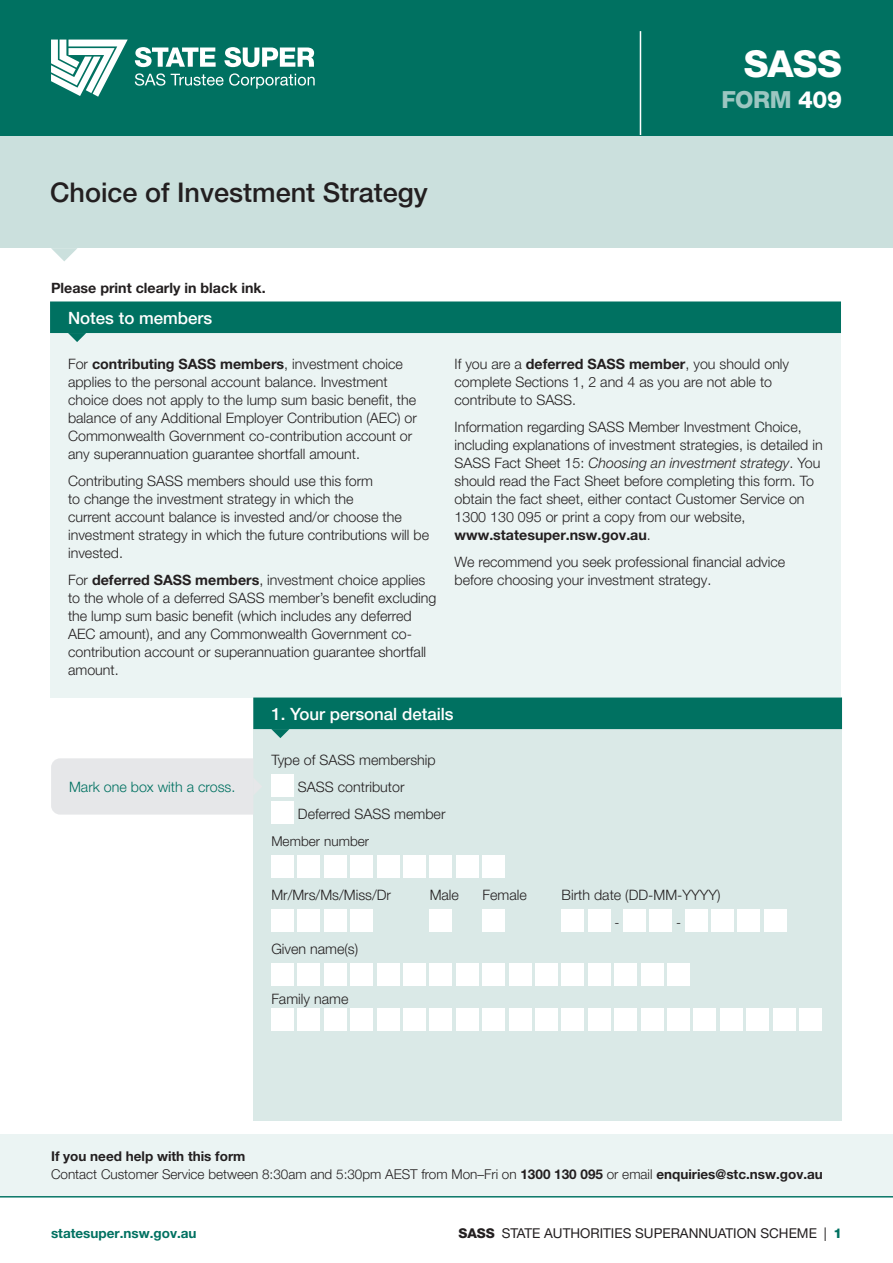
<style>
.page{position:relative;width:893px;height:1263px;background:#fff}
.page>*{position:absolute;margin:0;border:0;box-sizing:border-box;transform-origin:0 0}
.Scheme{font:800 37.2px "Helvetica Neue";color:#fff}
.t1{font:500 27px "Helvetica Neue LT Pro";color:#231f20}
.Factsheet{font:800 23.7px "Helvetica Neue";letter-spacing:-.02em;color:#9cc6c1}
.S1{font:500 16.8px "Helvetica Neue LT Pro";color:#fff}
.Body{font:300 14.25px/18px "Helvetica Neue LT Pro";color:#231f20}
.Body-2{font:700 14.25px "Helvetica Neue";color:#231f20}
.Side_text{font:300 14.25px "Helvetica Neue LT Pro";color:#007161}
.Boxes_body{font:300 14.25px "Helvetica Neue LT Pro";color:#231f20}
.Body-3{font:300 13.5px "Helvetica Neue LT Pro";color:#231f20}
.t2{font:13.5px "Helvetica Neue LT Pro";color:#231f20}
.t3{font:700 13.5px "Helvetica Neue";color:#231f20}
.t4{font:700 13.5px "Helvetica Neue";color:#007161}
.s1{color:#fff}
.s2{font-family:"Helvetica Neue";font-weight:700}
.s3{font-style:italic}
.s4{font-family:"Helvetica Neue LT Pro";font-weight:300}
.s5{font-family:"Helvetica Neue";font-weight:800}
.s6{font-family:"Helvetica Neue";font-weight:800;color:#007161}
</style>
<div class="page">
<div style="left:0;top:1134px;width:893px;height:63px;background:#ebf4f3"></div>
<div style="left:0;top:135px;width:893px;height:113px;background:#cbe0dd"></div>
<div style="left:0;top:0;width:893px;height:135px;background:#007161"></div>
<svg style="left:135px;top:47px;width:81px;height:20px"></svg>
<svg style="left:51px;top:40px;width:77px;height:57px"></svg>
<svg style="left:135px;top:73px;width:30px;height:13px"></svg>
<svg style="left:171px;top:73px;width:144px;height:16px"></svg>
<svg style="left:224px;top:47px;width:90px;height:20px"></svg>
<hr style="left:0;top:1196px;width:893px;height:1px;background:#007161">
<svg style="left:51px;top:248px;width:26px;height:13px"></svg>
<div style="left:50px;top:302px;width:791px;height:396px;background:#ebf4f3"></div>
<div style="left:50px;top:302px;width:791px;height:31px;background:#007161"></div>
<svg style="left:68px;top:333px;width:18px;height:9px"></svg>
<hr style="left:640px;top:31px;width:1px;height:104px;background:#fff">
<div style="left:253px;top:698px;width:589px;height:423px;background:#dae9e7"></div>
<div style="left:253px;top:698px;width:589px;height:31px;background:#007161"></div>
<div style="left:271px;top:774px;width:23px;height:22px;background:#fff"></div>
<div style="left:271px;top:801px;width:23px;height:22px;background:#fff"></div>
<div style="left:271px;top:855px;width:23px;height:22px;background:#fff"></div>
<div style="left:298px;top:855px;width:22px;height:22px;background:#fff"></div>
<div style="left:324px;top:855px;width:23px;height:22px;background:#fff"></div>
<div style="left:350px;top:855px;width:23px;height:22px;background:#fff"></div>
<div style="left:377px;top:855px;width:22px;height:22px;background:#fff"></div>
<div style="left:403px;top:855px;width:23px;height:22px;background:#fff"></div>
<div style="left:430px;top:855px;width:22px;height:22px;background:#fff"></div>
<div style="left:456px;top:855px;width:23px;height:22px;background:#fff"></div>
<div style="left:482px;top:855px;width:23px;height:22px;background:#fff"></div>
<div style="left:271px;top:909px;width:23px;height:22px;background:#fff"></div>
<div style="left:298px;top:909px;width:22px;height:22px;background:#fff"></div>
<div style="left:324px;top:909px;width:23px;height:22px;background:#fff"></div>
<div style="left:350px;top:909px;width:23px;height:22px;background:#fff"></div>
<div style="left:430px;top:909px;width:22px;height:22px;background:#fff"></div>
<div style="left:482px;top:909px;width:23px;height:22px;background:#fff"></div>
<div style="left:562px;top:909px;width:22px;height:22px;background:#fff"></div>
<div style="left:588px;top:909px;width:22px;height:22px;background:#fff"></div>
<div style="left:623px;top:909px;width:23px;height:22px;background:#fff"></div>
<div style="left:650px;top:909px;width:22px;height:22px;background:#fff"></div>
<div style="left:685px;top:909px;width:22px;height:22px;background:#fff"></div>
<div style="left:711px;top:909px;width:23px;height:22px;background:#fff"></div>
<div style="left:738px;top:909px;width:22px;height:22px;background:#fff"></div>
<div style="left:764px;top:909px;width:23px;height:22px;background:#fff"></div>
<div style="left:271px;top:963px;width:23px;height:22px;background:#fff"></div>
<div style="left:298px;top:963px;width:22px;height:22px;background:#fff"></div>
<div style="left:324px;top:963px;width:23px;height:22px;background:#fff"></div>
<div style="left:350px;top:963px;width:23px;height:22px;background:#fff"></div>
<div style="left:377px;top:963px;width:22px;height:22px;background:#fff"></div>
<div style="left:403px;top:963px;width:23px;height:22px;background:#fff"></div>
<div style="left:430px;top:963px;width:22px;height:22px;background:#fff"></div>
<div style="left:456px;top:963px;width:23px;height:22px;background:#fff"></div>
<div style="left:482px;top:963px;width:23px;height:22px;background:#fff"></div>
<div style="left:509px;top:963px;width:22px;height:22px;background:#fff"></div>
<div style="left:535px;top:963px;width:23px;height:22px;background:#fff"></div>
<div style="left:562px;top:963px;width:22px;height:22px;background:#fff"></div>
<div style="left:588px;top:963px;width:22px;height:22px;background:#fff"></div>
<div style="left:614px;top:963px;width:23px;height:22px;background:#fff"></div>
<div style="left:641px;top:963px;width:22px;height:22px;background:#fff"></div>
<div style="left:667px;top:963px;width:23px;height:22px;background:#fff"></div>
<div style="left:271px;top:1008px;width:23px;height:22px;background:#fff"></div>
<div style="left:298px;top:1008px;width:22px;height:22px;background:#fff"></div>
<div style="left:324px;top:1008px;width:23px;height:22px;background:#fff"></div>
<div style="left:350px;top:1008px;width:23px;height:22px;background:#fff"></div>
<div style="left:377px;top:1008px;width:22px;height:22px;background:#fff"></div>
<div style="left:403px;top:1008px;width:23px;height:22px;background:#fff"></div>
<div style="left:430px;top:1008px;width:22px;height:22px;background:#fff"></div>
<div style="left:456px;top:1008px;width:23px;height:22px;background:#fff"></div>
<div style="left:482px;top:1008px;width:23px;height:22px;background:#fff"></div>
<div style="left:509px;top:1008px;width:22px;height:22px;background:#fff"></div>
<div style="left:535px;top:1008px;width:23px;height:22px;background:#fff"></div>
<div style="left:562px;top:1008px;width:22px;height:22px;background:#fff"></div>
<div style="left:588px;top:1008px;width:22px;height:22px;background:#fff"></div>
<div style="left:614px;top:1008px;width:23px;height:22px;background:#fff"></div>
<div style="left:641px;top:1008px;width:22px;height:22px;background:#fff"></div>
<div style="left:667px;top:1008px;width:23px;height:22px;background:#fff"></div>
<div style="left:694px;top:1008px;width:22px;height:22px;background:#fff"></div>
<div style="left:720px;top:1008px;width:22px;height:22px;background:#fff"></div>
<div style="left:746px;top:1008px;width:23px;height:22px;background:#fff"></div>
<div style="left:773px;top:1008px;width:22px;height:22px;background:#fff"></div>
<div style="left:799px;top:1008px;width:23px;height:22px;background:#fff"></div>
<svg style="left:271px;top:729px;width:18px;height:9px"></svg>
<div style="left:51px;top:758px;width:211px;height:57px;background:#e6e7e9"></div>
<h1 class="t1" style="left:50px;top:176px;width:379px">Choice of Investment Strategy</h1>
<p class="Scheme" style="left:744px;top:41px;width:100px">SASS</p>
<p class="Factsheet" style="left:721px;top:85px;width:122px">FORM <span class="s1">409</span></p>
<h3 class="Body-2" style="left:51px;top:279px;width:216px">Please print clearly in black ink.</h3>
<p class="S1" style="left:68px;top:308px;width:146px">Notes to members</p>
<p class="Body" style="left:68px;top:355px;width:350px">For <span class="s2">contributing SASS members</span>, investment choice applies to the personal account balance. Investment choice does not apply to the lump sum basic benefit, the balance of any Additional Employer Contribution (AEC) or Commonwealth Government co-contribution account or any superannuation guarantee shortfall amount.</p>
<p class="Body" style="left:68px;top:472px;width:363px">Contributing SASS members should use this form<br>to change the investment strategy in which the<br>current account balance is invested and/or choose the investment strategy in which the future contributions will be invested.</p>
<p class="Body" style="left:68px;top:571px;width:370px">For <span class="s2">deferred SASS members</span>, investment choice applies to the whole of a deferred SASS member’s benefit excluding the lump sum basic benefit (which includes any deferred AEC amount), and any Commonwealth Government co&shy;contribution account or superannuation guarantee shortfall amount.</p>
<p class="Body" style="left:454px;top:355px;width:336px">If you are a <span class="s2">deferred SASS member</span>, you should only complete Sections 1, 2 and 4 as you are not able to contribute to SASS.</p>
<p class="Body" style="left:454px;top:418px;width:370px">Information regarding SASS Member Investment Choice, including explanations of investment strategies, is detailed in SASS Fact Sheet 15: <span class="s3">Choosing an investment strategy</span>. You should read the Fact Sheet before completing this form. To obtain the fact sheet, either contact Customer Service on 1300 130 095 or print a copy from our website,</p>
<p class="Body-2" style="left:454px;top:526px;width:198px">www.statesuper.nsw.gov.au<span class="s4">.</span></p>
<p class="Body" style="left:454px;top:553px;width:332px">We recommend you seek professional financial advice before choosing your investment strategy.</p>
<p class="Side_text" style="left:69px;top:778px;width:168px">Mark one box with a cross.</p>
<p class="S1" style="left:271px;top:704px;width:184px">1. Your personal details</p>
<p class="Body" style="left:271px;top:751px;width:166px">Type of SASS membership</p>
<p class="Body" style="left:298px;top:778px;width:108px">SASS contributor</p>
<p class="Body" style="left:298px;top:805px;width:149px">Deferred SASS member</p>
<p class="Body-3" style="left:271px;top:833px;width:99px">Member number</p>
<p class="Body" style="left:271px;top:886px;width:121px">Mr/Mrs/Ms/Miss/Dr</p>
<p class="Body" style="left:430px;top:886px;width:31px">Male</p>
<p class="Body" style="left:482px;top:886px;width:46px">Female</p>
<p class="Body" style="left:562px;top:886px;width:161px">Birth date (DD-MM-YYYY)</p>
<p class="Body-3" style="left:614px;top:914px;width:6px">-</p>
<p class="Body-3" style="left:676px;top:914px;width:6px">-</p>
<p class="Body" style="left:271px;top:940px;width:88px">Given name(s)</p>
<p class="Boxes_body" style="left:271px;top:990px;width:79px">Family name</p>
<p class="t3" style="left:51px;top:1148px;width:196px">If you need help with this form</p>
<p class="Body-3" style="left:51px;top:1166px;width:773px">Contact Customer Service between 8:30am and 5:30pm AEST from Mon–Fri on <span class="s2">1300 130 095</span> or email <span class="s2">enquiries@stc.nsw.gov.au</span></p>
<p class="t4" style="left:51px;top:1224px;width:147px">statesuper.nsw.gov.au</p>
<p class="t2" style="left:458px;top:1224px;width:385px"><span class="s5">SASS</span> STATE AUTHORITIES SUPERANNUATION SCHEME | <span class="s6">1</span></p>
</div>
